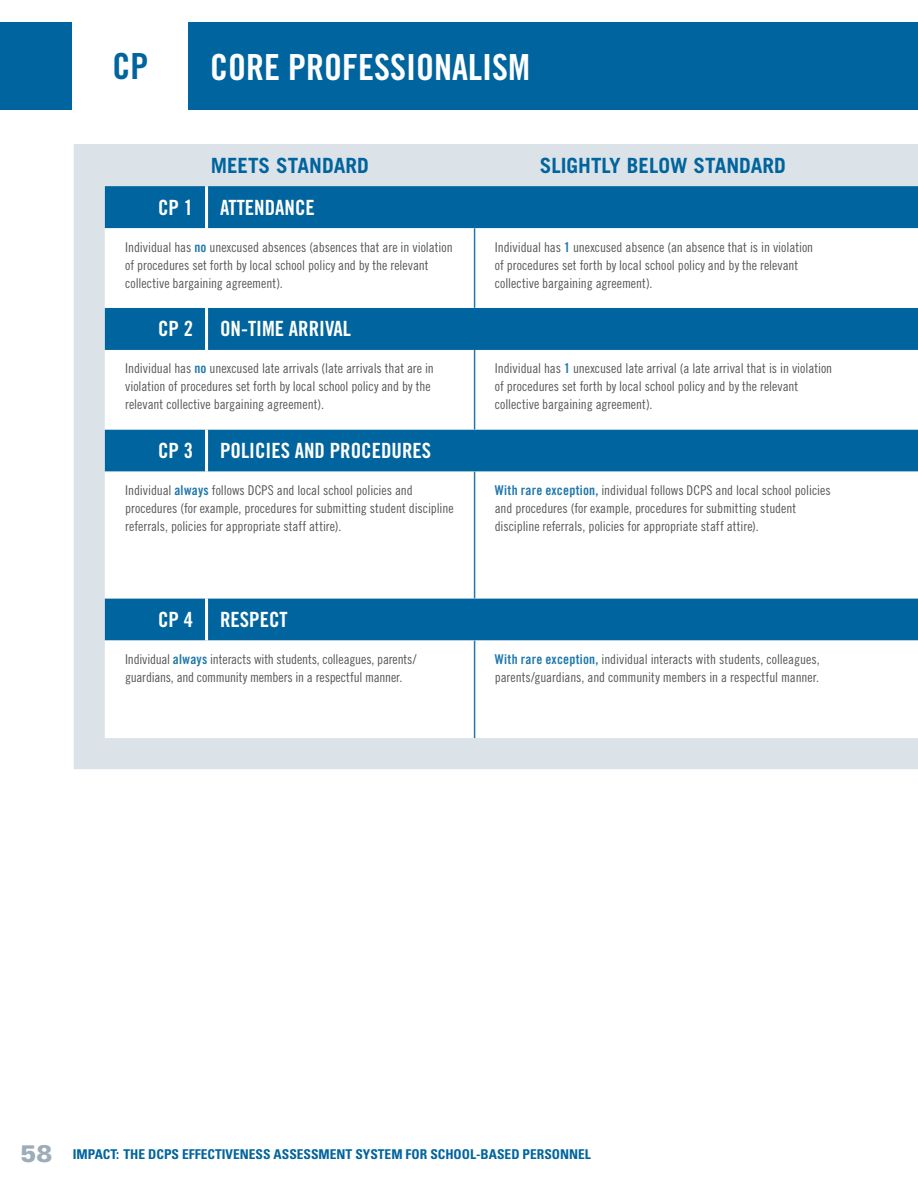
<style>
.page{position:relative;width:918px;height:1188px;background:#fff}
.page>*{position:absolute;margin:0;border:0;box-sizing:border-box;transform-origin:0 0}
.t1{font:36px "Trade Gothic LT Std Bd Cn 20";color:#fff}
.title-blue_bar{font:36px "Trade Gothic LT Std Bd Cn 20";color:#00649e}
.t2{font:21px "Trade Gothic LT Std Bd Cn 20";color:#fff}
.t3{font:700 21px "Trade Gothic LT Std";color:#00649e}
.Rubric_body_text{font:13.5px/18px "Trade Gothic LT Std Cn 18";color:#57585a}
.t4{font:700 condensed 13.5px "Univers LT Std";color:#00649e}
.s1{font-family:"Trade Gothic LT Std Bd Cn 20";color:#1f77ac}
.s2{font-weight:900;font-stretch:normal;font-size:24px;color:#9eacb7}
</style>
<div class="page">
<div style="left:74px;top:144px;width:844px;height:625px;background:#dce3e8"></div>
<div style="left:105px;top:186px;width:813px;height:42px;background:#00649e"></div>
<svg style="left:105px;top:228px;width:813px;height:510px"></svg>
<hr style="left:474px;top:228px;width:1px;height:80px;background:#1f77ac">
<hr style="left:474px;top:350px;width:1px;height:79px;background:#1f77ac">
<hr style="left:474px;top:472px;width:1px;height:126px;background:#1f77ac">
<hr style="left:474px;top:641px;width:1px;height:97px;background:#1f77ac">
<hr style="left:205px;top:429px;width:3px;height:43px;background:#fff">
<hr style="left:205px;top:598px;width:3px;height:43px;background:#fff">
<hr style="left:205px;top:308px;width:3px;height:42px;background:#fff">
<hr style="left:205px;top:186px;width:3px;height:42px;background:#fff">
<div style="left:210px;top:23px;width:708px;height:87px;background:#00649e"></div>
<div style="left:0;top:23px;width:210px;height:87px;background:#00649e"></div>
<div style="left:73px;top:23px;width:115px;height:87px;background:#fff"></div>
<p class="title-blue_bar" style="left:112px;top:45px;width:37px">CP</p>
<p class="t1" style="left:210px;top:46px;width:321px">CORE PROFESSIONALISM</p>
<p class="t3" style="left:211px;top:152px;width:159px">MEETS STANDARD</p>
<p class="t3" style="left:540px;top:152px;width:248px">SLIGHTLY BELOW STANDARD</p>
<p class="t2" style="left:158px;top:195px;width:36px">CP 1</p>
<p class="t2" style="left:220px;top:195px;width:96px">ATTENDANCE</p>
<p class="Rubric_body_text" style="left:125px;top:238px;width:329px">Individual has <span class="s1">no</span> unexcused absences (absences that are in violation of procedures set forth by local school policy and by the relevant collective bargaining agreement).</p>
<p class="Rubric_body_text" style="left:495px;top:238px;width:320px">Individual has <span class="s1">1</span> unexcused absence (an absence that is in violation of procedures set forth by local school policy and by the relevant collective bargaining agreement).</p>
<p class="t2" style="left:158px;top:316px;width:36px">CP 2</p>
<p class="t2" style="left:220px;top:316px;width:133px">ON-TIME ARRIVAL</p>
<p class="Rubric_body_text" style="left:125px;top:359px;width:310px">Individual has <span class="s1">no</span> unexcused late arrivals (late arrivals that are in violation of procedures set forth by local school policy and by the relevant collective bargaining agreement).</p>
<p class="Rubric_body_text" style="left:495px;top:359px;width:339px">Individual has <span class="s1">1</span> unexcused late arrival (a late arrival that is in violation of procedures set forth by local school policy and by the relevant collective bargaining agreement).</p>
<p class="t2" style="left:158px;top:438px;width:36px">CP 3</p>
<p class="t2" style="left:220px;top:438px;width:213px">POLICIES AND PROCEDURES</p>
<p class="Rubric_body_text" style="left:125px;top:481px;width:330px">Individual <span class="s1">always</span> follows DCPS and local school policies and procedures (for example, procedures for submitting student discipline referrals, policies for appropriate staff attire).</p>
<p class="Rubric_body_text" style="left:495px;top:481px;width:338px"><span class="s1">With rare exception,</span> individual follows DCPS and local school policies and procedures (for example, procedures for submitting student discipline referrals, policies for appropriate staff attire).</p>
<p class="t2" style="left:158px;top:607px;width:36px">CP 4</p>
<p class="t2" style="left:220px;top:607px;width:69px">RESPECT</p>
<p class="Rubric_body_text" style="left:125px;top:650px;width:293px">Individual <span class="s1">always</span> interacts with students, colleagues, parents/ guardians, and community members in a respectful manner.</p>
<p class="Rubric_body_text" style="left:495px;top:650px;width:326px"><span class="s1">With rare exception,</span> individual interacts with students, colleagues, parents/guardians, and community members in a respectful manner.</p>
<p class="t4" style="left:20px;top:1145px;width:572px"><span class="s2">58</span> IMPACT: THE DCPS EFFECTIVENESS ASSESSMENT SYSTEM FOR SCHOOL-BASED PERSONNEL</p>
</div>
